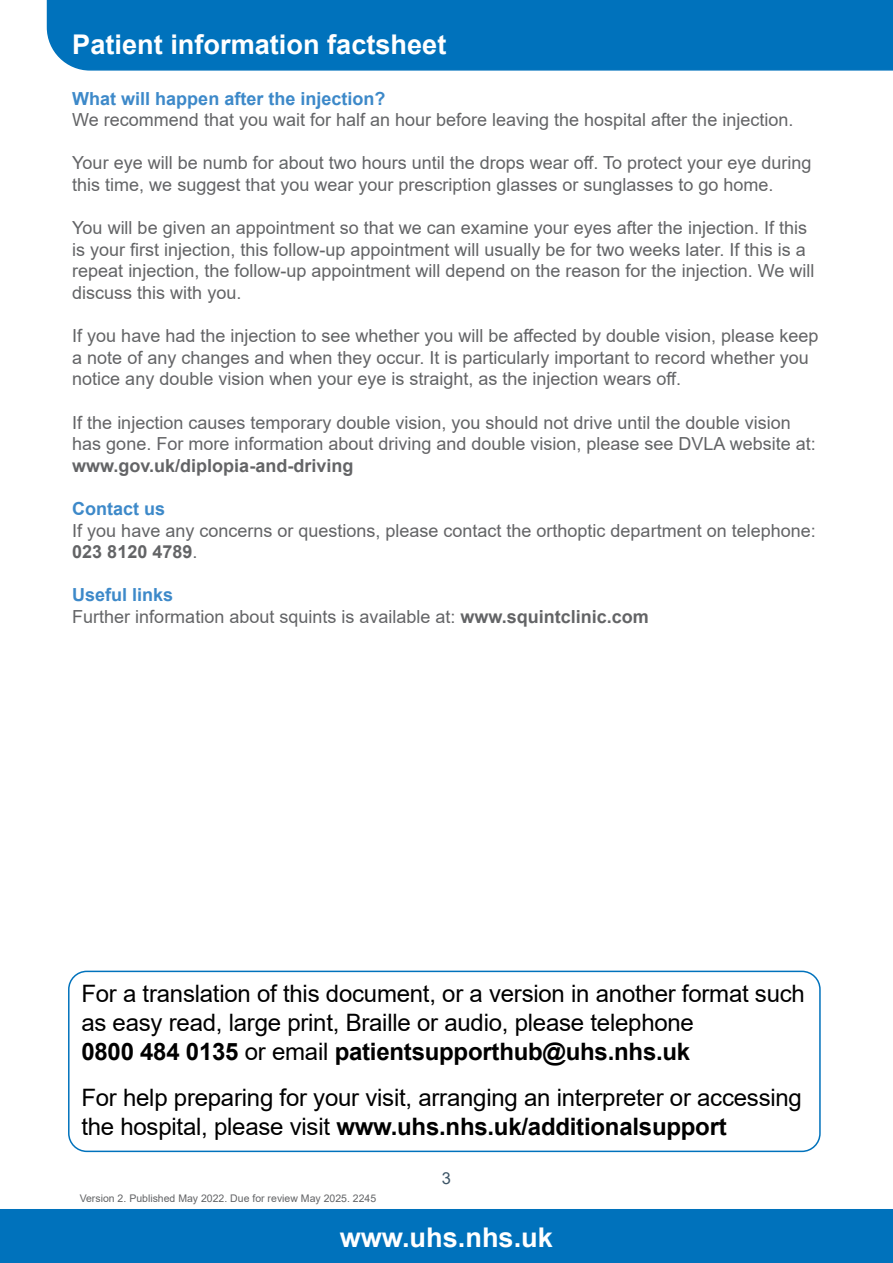
<style>
.page{position:relative;width:893px;height:1263px;background:#fff}
.page>*{position:absolute;margin:0;border:0;box-sizing:border-box;transform-origin:0 0}
.t1{font:700 27.15px "Arial";color:#fff}
.t2{font:24px/28.8px "Arial";letter-spacing:-.01em;color:#000}
.t3{font:18px/21.6px "Arial";color:#636466}
.t4{font:700 18px "Arial";color:#3d89c9}
.t5{font:700 18px "Arial";color:#636466}
.t6{font:16.5px "Arial";color:#3d5567}
.t7{font:10.5px "Arial";color:#636466}
.s1{font-weight:700}
.s2{font-weight:700;color:#3d89c9}
</style>
<div class="page">
<div style="left:0;top:1209px;width:893px;height:54px;background:#0072bc"></div>
<div style="left:46px;top:0;width:847px;height:71px;background:#0072bc"></div>
<div style="left:68px;top:971px;width:753px;height:181px;border:2px solid #0072bc;border-radius:18px"></div>
<h1 class="t1" style="left:72px;top:25px;width:376px">Patient information factsheet</h1>
<p class="t4" style="left:72px;top:86px;width:315px">What will happen after the injection?</p>
<p class="t3" style="left:72px;top:109px;width:723px">We recommend that you wait for half an hour before leaving the hospital after the injection.</p>
<p class="t3" style="left:72px;top:152px;width:741px">Your eye will be numb for about two hours until the drops wear off. To protect your eye during this time, we suggest that you wear your prescription glasses or sunglasses to go home.</p>
<p class="t3" style="left:72px;top:217px;width:744px">You will be given an appointment so that we can examine your eyes after the injection. If this is your first injection, this follow-up appointment will usually be for two weeks later. If this is a repeat injection, the follow-up appointment will depend on the reason for the injection. We will discuss this with you.</p>
<p class="t3" style="left:72px;top:325px;width:748px">If you have had the injection to see whether you will be affected by double vision, please keep a note of any changes and when they occur. It is particularly important to record whether you notice any double vision when your eye is straight, as the injection wears off.</p>
<p class="t3" style="left:72px;top:411px;width:745px">If the injection causes temporary double vision, you should not drive until the double vision has gone. For more information about driving and double vision, please see DVLA website at:</p>
<p class="t5" style="left:72px;top:453px;width:283px">www.gov.uk/diplopia-and-driving</p>
<p class="t4" style="left:72px;top:496px;width:95px">Contact us</p>
<p class="t3" style="left:72px;top:519px;width:745px">If you have any concerns or questions, please contact the orthoptic department on telephone:<br><span class="s1">023 8120 4789</span>.</p>
<p class="t3" style="left:72px;top:584px;width:578px"><span class="s2">Useful links<br></span>Further information about squints is available at: <span class="s1">www.squintclinic.com</span></p>
<h2 class="t2" style="left:81px;top:979px;width:725px">For a translation of this document, or a version in another format such as easy read, large print, Braille or audio, please telephone<br><span class="s1">0800 484 0135</span> or email <span class="s1">patientsupporthub@uhs.nhs.uk</span></h2>
<h2 class="t2" style="left:81px;top:1083px;width:722px">For help preparing for your visit, arranging an interpreter or accessing the hospital, please visit <span class="s1">www.uhs.nhs.uk/additionalsupport</span></h2>
<p class="t6" style="left:442px;top:1166px;width:11px">3</p>
<p class="t7" style="left:80px;top:1190px;width:298px">Version 2. Published May 2022. Due for review May 2025. 2245</p>
<h1 class="t1" style="left:340px;top:1218px;width:215px">www.uhs.nhs.uk</h1>
</div>
